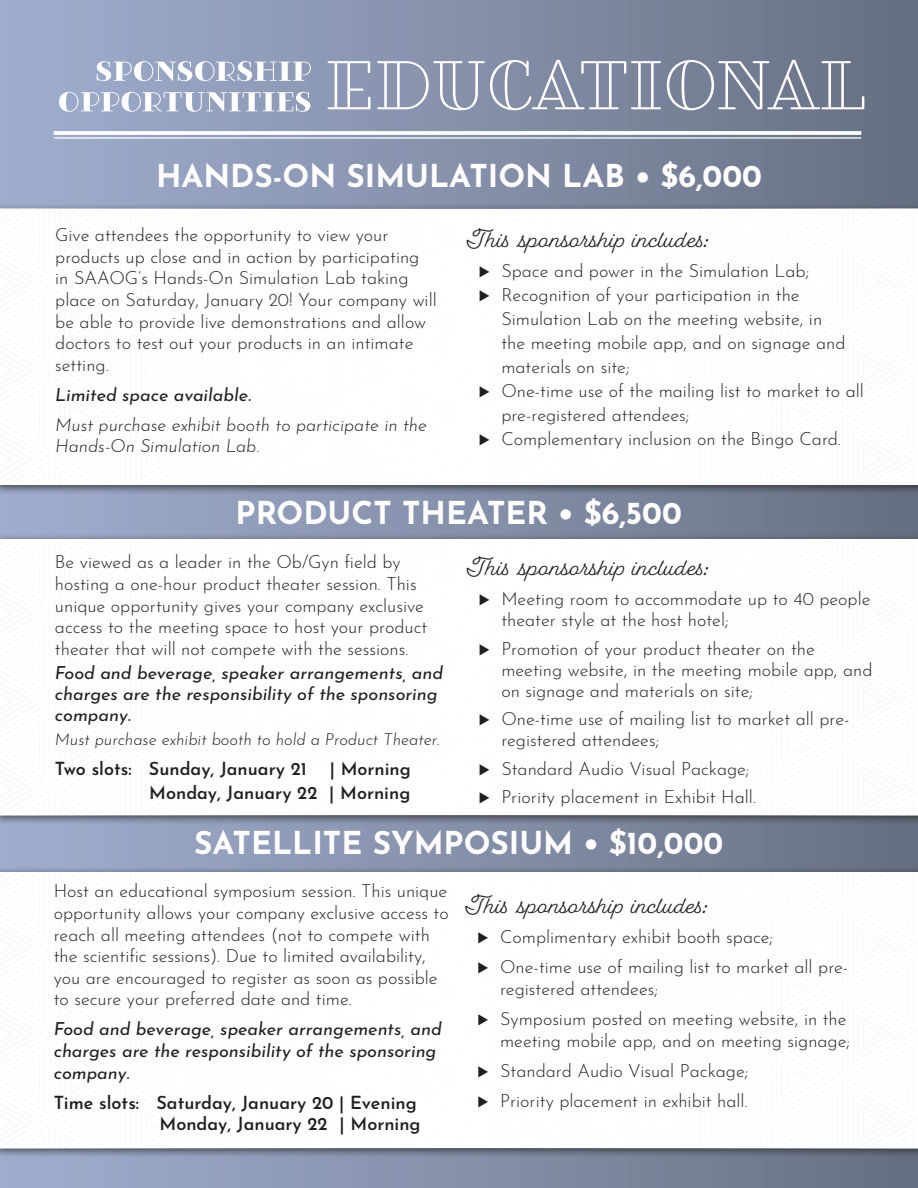
<style>
.page{position:relative;width:918px;height:1188px;background:#fff}
.page>*{position:absolute;margin:0;border:0;box-sizing:border-box;transform-origin:0 0}
.t1{font:700 31.5px "Josefin Sans";color:#fff}
.t2{font:22.5px "Fairwater Script";color:#231f20}
.t3{font:300 18px/21.6px "Josefin Sans";color:#231f20}
.t4{font:italic 18px/21.3px "Josefin Sans";color:#231f20}
.t5{font:600 18px "Josefin Sans";color:#231f20}
.t6{font:italic 300 18px/21px "Josefin Sans";color:#231f20}
.t7{font:italic 300 16.5px "Josefin Sans";color:#231f20}
.s1{font-family:"Proxima Nova"}
</style>
<div class="page">
<div style="left:0;top:0;width:918px;height:1188px;background:linear-gradient(to right,#a1b0d0,#677083)"></div>
<div style="left:0;top:203px;width:918px;height:292px;background:#231f20;opacity:.75"></div>
<img style="left:1px;top:209px;width:917px;height:276px">
<div style="left:0;top:533px;width:918px;height:293px;background:#231f20;opacity:.75"></div>
<img style="left:1px;top:540px;width:917px;height:275px">
<svg style="left:59px;top:92px;width:251px;height:20px"></svg>
<svg style="left:97px;top:61px;width:214px;height:20px"></svg>
<div style="left:0;top:866px;width:918px;height:293px;background:#231f20;opacity:.75"></div>
<img style="left:1px;top:873px;width:917px;height:275px">
<svg style="left:328px;top:60px;width:536px;height:50px;background:#939cb0"></svg>
<svg style="left:54px;top:131px;width:807px;height:4px"></svg>
<hr style="left:54px;top:137px;width:807px;height:2px;background:#fff">
<p class="t1" style="left:156px;top:148px;width:607px">HANDS-ON SIMULATION LAB • $6,000</p>
<p class="t3" style="left:55px;top:222px;width:383px">Give attendees the opportunity to view your products up close and in action by participating in SAAOG’s Hands-On Simulation Lab taking place on Saturday, January 20! Your company will be able to provide live demonstrations and allow doctors to test out your products in an intimate setting.</p>
<p class="t4" style="left:55px;top:382px;width:197px">Limited space available.</p>
<p class="t6" style="left:55px;top:412px;width:373px">Must purchase exhibit booth to participate in the<br>Hands-On Simulation Lab.</p>
<p class="t2" style="left:468px;top:227px;width:244px">This sponsorship includes:</p>
<p class="t3" style="left:479px;top:259px;width:332px"><span class="s1">⊲</span> Space and power in the Simulation Lab;</p>
<p class="t3" style="left:501px;top:281px;width:346px;line-height:24px;text-indent:-22px"><span class="s1">⊲</span> Recognition of your participation in the Simulation Lab on the meeting website, in the meeting mobile app, and on signage and materials on site;</p>
<p class="t3" style="left:501px;top:377px;width:364px;line-height:24px;text-indent:-22px"><span class="s1">⊲</span> One-time use of the mailing list to market to all pre-registered attendees;</p>
<p class="t3" style="left:479px;top:427px;width:364px"><span class="s1">⊲</span> Complementary inclusion on the Bingo Card.</p>
<p class="t1" style="left:236px;top:484px;width:448px">PRODUCT THEATER • $6,500</p>
<p class="t3" style="left:55px;top:550px;width:374px">Be viewed as a leader in the Ob/Gyn field by hosting a one-hour product theater session. This unique opportunity gives your company exclusive access to the meeting space to host your product theater that will not compete with the sessions.</p>
<p class="t4" style="left:55px;top:660px;width:390px">Food and beverage, speaker arrangements, and charges are the responsibility of the sponsoring company.</p>
<p class="t7" style="left:55px;top:726px;width:386px">Must purchase exhibit booth to hold a Product Theater.</p>
<p class="t5" style="left:55px;top:754px;width:253px">Two slots: Sunday, January 21</p>
<p class="t5" style="left:330px;top:754px;width:83px">| Morning</p>
<p class="t5" style="left:149px;top:778px;width:263px">Monday, January 22 | Morning</p>
<p class="t2" style="left:468px;top:554px;width:244px">This sponsorship includes:</p>
<p class="t3" style="left:501px;top:587px;width:371px;line-height:21px;text-indent:-22px"><span class="s1">⊲</span> Meeting room to accommodate up to 40 people theater style at the host hotel;</p>
<p class="t3" style="left:501px;top:636px;width:373px;line-height:21px;text-indent:-22px"><span class="s1">⊲</span> Promotion of your product theater on the meeting website, in the meeting mobile app, and on signage and materials on site;</p>
<p class="t3" style="left:501px;top:707px;width:350px;line-height:21px;text-indent:-22px"><span class="s1">⊲</span> One-time use of mailing list to market all pre&shy;registered attendees;</p>
<p class="t3" style="left:479px;top:756px;width:272px"><span class="s1">⊲</span> Standard Audio Visual Package;</p>
<p class="t3" style="left:479px;top:784px;width:279px"><span class="s1">⊲</span> Priority placement in Exhibit Hall.</p>
<p class="t1" style="left:194px;top:815px;width:531px">SATELLITE SYMPOSIUM • $10,000</p>
<p class="t3" style="left:54px;top:878px;width:397px">Host an educational symposium session. This unique opportunity allows your company exclusive access to reach all meeting attendees (not to compete with the scientific sessions). Due to limited availability, you are encouraged to register as soon as possible to secure your preferred date and time.</p>
<p class="t4" style="left:54px;top:1017px;width:390px">Food and beverage, speaker arrangements, and charges are the responsibility of the sponsoring company.</p>
<p class="t5" style="left:54px;top:1087px;width:365px">Time slots: Saturday, January 20 | Evening</p>
<p class="t5" style="left:160px;top:1108px;width:263px">Monday, January 22 | Morning</p>
<p class="t2" style="left:467px;top:893px;width:244px">This sponsorship includes:</p>
<p class="t3" style="left:478px;top:925px;width:297px"><span class="s1">⊲</span> Complimentary exhibit booth space;</p>
<p class="t3" style="left:500px;top:955px;width:350px;text-indent:-22px"><span class="s1">⊲</span> One-time use of mailing list to market all pre&shy;registered attendees;</p>
<p class="t3" style="left:478px;top:1006px;width:374px;text-align:right"><span class="s1">⊲</span> Symposium posted on meeting website, in the meeting mobile app, and on meeting signage;</p>
<p class="t3" style="left:478px;top:1058px;width:272px"><span class="s1">⊲</span> Standard Audio Visual Package;</p>
<p class="t3" style="left:478px;top:1088px;width:271px"><span class="s1">⊲</span> Priority placement in exhibit hall.</p>
</div>
